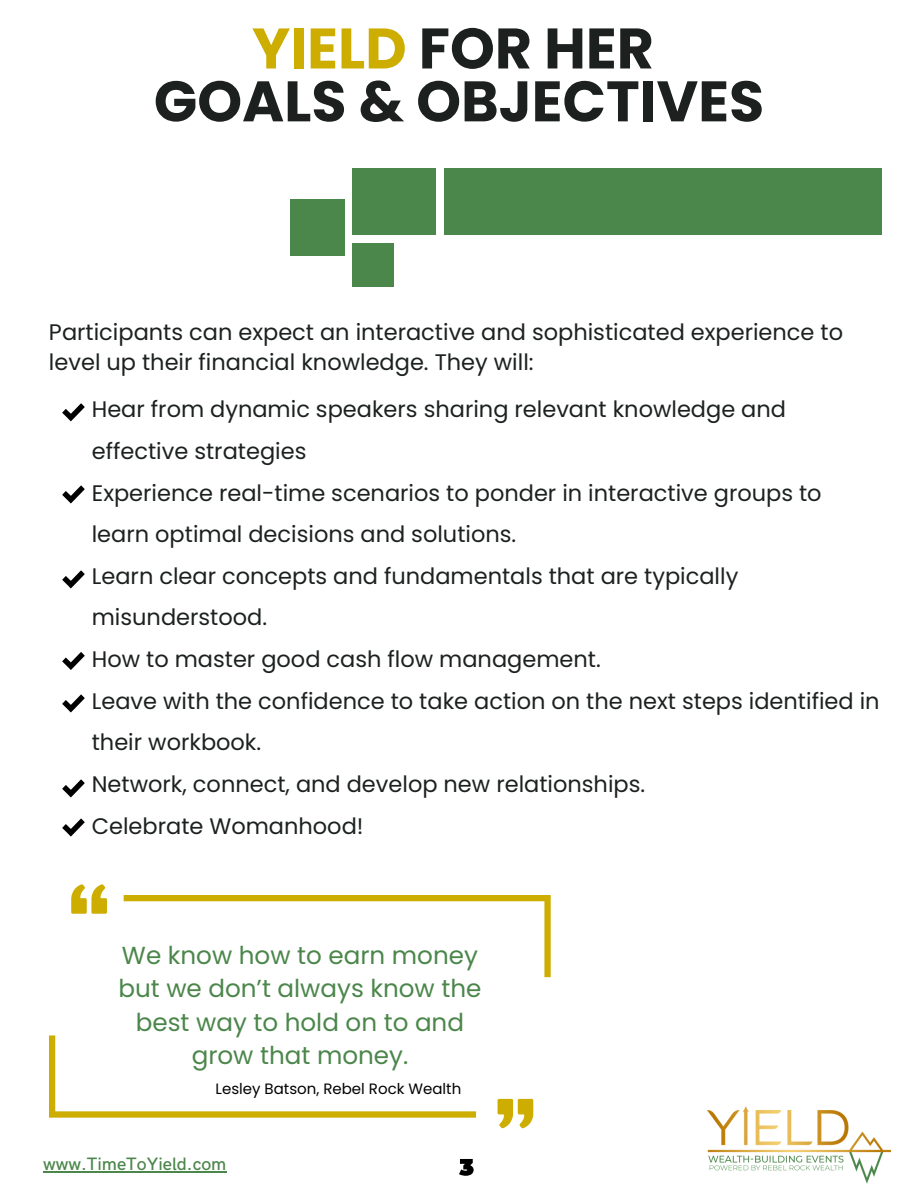
<style>
.page{position:relative;width:918px;height:1188px;background:#fff}
.page>*{position:absolute;margin:0;border:0;box-sizing:border-box;transform-origin:0 0}
.t1{font:700 57px/52.8px "Poppins";color:#1c2120;text-align:center}
.t2{font:24.6px/33.3px "Poppins";color:#4b864b;text-align:center}
.t3{font:22.5px/41.7px "Poppins";color:#1c2120}
.t4{font:500 18px "HK Grotesk";color:#4b864b}
.t5{font:15px "Poppins";color:#000}
.s1{color:#ccad00}
</style>
<div class="page">
<div style="left:444px;top:168px;width:437px;height:67px;background:#4b864b"></div>
<div style="left:352px;top:168px;width:83px;height:67px;background:#4b864b"></div>
<div style="left:352px;top:243px;width:41px;height:44px;background:#4b864b"></div>
<div style="left:290px;top:199px;width:54px;height:57px;background:#4b864b"></div>
<svg style="left:62px;top:403px;width:23px;height:18px"></svg>
<svg style="left:62px;top:485px;width:23px;height:18px"></svg>
<svg style="left:62px;top:570px;width:23px;height:18px"></svg>
<svg style="left:62px;top:652px;width:23px;height:18px"></svg>
<svg style="left:62px;top:694px;width:23px;height:18px"></svg>
<svg style="left:62px;top:779px;width:23px;height:18px"></svg>
<svg style="left:62px;top:818px;width:23px;height:18px"></svg>
<svg style="left:71px;top:884px;width:36px;height:30px"></svg>
<svg style="left:498px;top:1099px;width:35px;height:29px"></svg>
<svg style="left:124px;top:895px;width:427px;height:82px"></svg>
<svg style="left:49px;top:1035px;width:427px;height:83px"></svg>
<img style="left:707px;top:1106px;width:184px;height:78px">
<svg style="left:459px;top:1159px;width:15px;height:17px"></svg>
<hr style="left:43px;top:1171px;width:183px;height:1px;background:#4b864b">
<h1 class="t1" style="left:154px;top:22px;width:612px"><span class="s1">YIELD</span> FOR HER<br>GOALS &amp; OBJECTIVES</h1>
<p class="t3" style="left:49px;top:317px;width:796px;line-height:30.3px">Participants can expect an interactive and sophisticated experience to level up their financial knowledge. They will:</p>
<p class="t3" style="left:92px;top:389px;width:789px">Hear from dynamic speakers sharing relevant knowledge and effective strategies<br>Experience real-time scenarios to ponder in interactive groups to learn optimal decisions and solutions.<br>Learn clear concepts and fundamentals that are typically misunderstood.<br>How to master good cash flow management.<br>Leave with the confidence to take action on the next steps identified in their workbook.<br>Network, connect, and develop new relationships.<br>Celebrate Womanhood!</p>
<p class="t2" style="left:118px;top:939px;width:364px">We know how to earn money but we don’t always know the best way to hold on to and grow that money.</p>
<p class="t5" style="left:216px;top:1078px;width:247px">Lesley Batson, Rebel Rock Wealth</p>
<p class="t4" style="left:43px;top:1154px;width:185px">www.TimeToYield.com</p>
</div>
